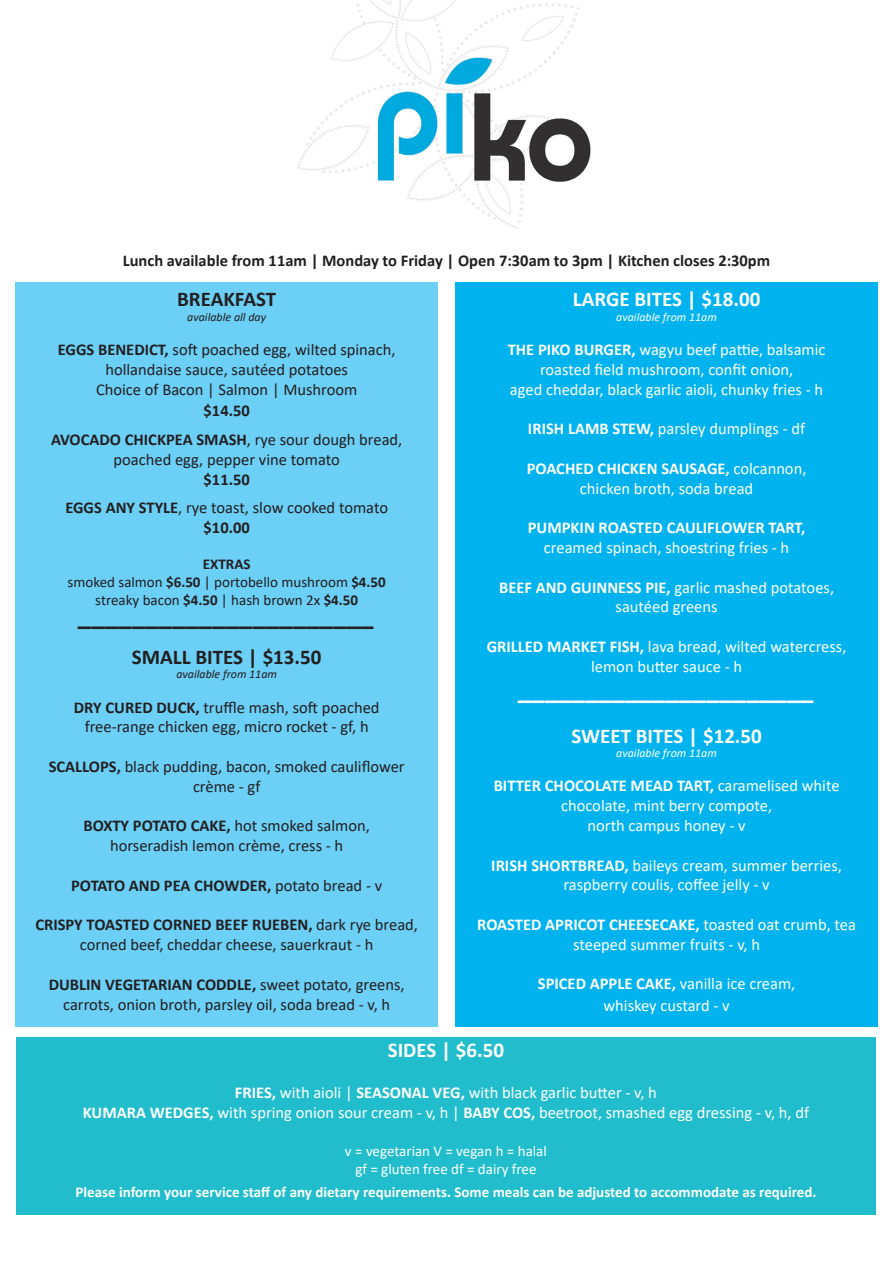
<style>
.page{position:relative;width:893px;height:1263px;background:#fff}
.page>*{position:absolute;margin:0;border:0;box-sizing:border-box;transform-origin:0 0}
.t1{font:700 27px "Calibri";color:#fff}
.t2{font:700 27px "Calibri";color:#231f20}
.t3{font:700 21px "Calibri";color:#fff}
.t4{font:700 21px "Calibri";color:#231f20}
.t5{font:16.5px/19.8px "Calibri";color:#fff;text-align:center}
.t6{font:16.5px/19.8px "Calibri";color:#231f20;text-align:center}
.t7{font:700 16.5px "Calibri";color:#231f20}
.t8{font:700 16.5px "Calibri";color:#fff}
.t9{font:700 15px "Calibri";color:#fff}
.t10{font:15px "Calibri";color:#231f20}
.t11{font:15px "Calibri";color:#fff}
.t12{font:700 15px "Calibri";color:#231f20}
.t13{font:italic 12px "Calibri";color:#fff}
.t14{font:italic 12px "Calibri";color:#231f20}
.s1{font-weight:700}
.s2{font-weight:400}
</style>
<div class="page">
<div style="left:16px;top:1037px;width:860px;height:177px;background:#21bdcc"></div>
<div style="left:455px;top:283px;width:423px;height:744px;background:#00b3ef"></div>
<img style="left:297px;top:0;width:294px;height:229px">
<div style="left:16px;top:283px;width:422px;height:744px;background:#6bcff6"></div>
<p class="t7" style="left:123px;top:249px;width:649px">Lunch available from 11am | Monday to Friday | Open 7:30am to 3pm | Kitchen closes 2:30pm</p>
<p class="t4" style="left:177px;top:284px;width:101px">BREAKFAST</p>
<p class="t14" style="left:187px;top:308px;width:80px">available all day</p>
<p class="t6" style="left:58px;top:339px;width:339px"><span class="s1">EGGS BENEDICT,</span> soft poached egg, wilted spinach,</p>
<p class="t6" style="left:105px;top:359px;width:244px">hollandaise sauce, sautéed potatoes</p>
<p class="t6" style="left:96px;top:379px;width:263px">Choice of Bacon | Salmon | Mushroom</p>
<p class="t7" style="left:204px;top:399px;width:48px">$14.50</p>
<p class="t6" style="left:51px;top:429px;width:353px"><span class="s1">AVOCADO CHICKPEA SMASH</span>, rye sour dough bread, poached egg, pepper vine tomato</p>
<p class="t7" style="left:204px;top:467px;width:48px">$11.50</p>
<p class="t6" style="left:65px;top:498px;width:324px"><span class="s1">EGGS ANY STYLE</span>, rye toast, slow cooked tomato</p>
<p class="t7" style="left:204px;top:516px;width:48px">$10.00</p>
<p class="t12" style="left:203px;top:554px;width:49px">EXTRAS</p>
<p class="t10" style="left:68px;top:572px;width:320px">smoked salmon <span class="s1">$6.50</span> | portobello mushroom <span class="s1">$4.50</span></p>
<p class="t10" style="left:95px;top:590px;width:264px">streaky bacon <span class="s1">$4.50</span> | hash brown 2x <span class="s1">$4.50</span></p>
<p class="t3" style="left:573px;top:284px;width:189px">LARGE BITES | $18.00</p>
<p class="t13" style="left:616px;top:308px;width:102px">available from 11am</p>
<p class="t5" style="left:508px;top:339px;width:319px"><span class="s1">THE PIKO BURGER,</span> wagyu beef pattie, balsamic</p>
<p class="t5" style="left:540px;top:359px;width:255px">roasted field mushroom, confit onion,</p>
<p class="t5" style="left:510px;top:379px;width:315px">aged cheddar, black garlic aioli, chunky fries - h</p>
<p class="t5" style="left:528px;top:418px;width:279px"><span class="s1">IRISH LAMB STEW,</span> parsley dumplings - df</p>
<p class="t8" style="left:527px;top:457px;width:281px">POACHED CHICKEN SAUSAGE, <span class="s2">colcannon,</span></p>
<p class="t5" style="left:580px;top:478px;width:175px">chicken broth, soda bread</p>
<p class="t8" style="left:528px;top:516px;width:279px">PUMPKIN ROASTED CAULIFLOWER TART,</p>
<p class="t5" style="left:544px;top:537px;width:247px">creamed spinach, shoestring fries - h</p>
<p class="t5" style="left:499px;top:577px;width:337px"><span class="s1">BEEF AND GUINNESS PIE,</span> garlic mashed potatoes,</p>
<p class="t5" style="left:616px;top:597px;width:104px">sautéed greens</p>
<p class="t5" style="left:487px;top:636px;width:361px"><span class="s1">GRILLED MARKET FISH,</span> lava bread, wilted watercress,</p>
<p class="t5" style="left:591px;top:656px;width:152px">lemon butter sauce - h</p>
<p class="t2" style="left:78px;top:596px;width:297px">______________________</p>
<p class="t4" style="left:132px;top:642px;width:191px">SMALL BITES | $13.50</p>
<p class="t14" style="left:176px;top:666px;width:102px">available from 11am</p>
<p class="t6" style="left:74px;top:697px;width:307px"><span class="s1">DRY CURED DUCK,</span> truffle mash, soft poached</p>
<p class="t6" style="left:85px;top:717px;width:285px">free-range chicken egg, micro rocket - gf, h</p>
<p class="t6" style="left:49px;top:756px;width:357px"><span class="s1">SCALLOPS,</span> black pudding, bacon, smoked cauliflower crème - gf</p>
<p class="t7" style="left:84px;top:814px;width:288px">BOXTY POTATO CAKE, <span class="s2">hot smoked salmon,</span></p>
<p class="t6" style="left:110px;top:835px;width:235px">horseradish lemon crème, cress - h</p>
<p class="t7" style="left:71px;top:874px;width:313px">POTATO AND PEA CHOWDER, <span class="s2">potato bread - v</span></p>
<p class="t6" style="left:35px;top:915px;width:384px"><span class="s1">CRISPY TOASTED CORNED BEEF RUEBEN,</span> dark rye bread, corned beef, cheddar cheese, sauerkraut - h</p>
<p class="t7" style="left:49px;top:973px;width:357px">DUBLIN VEGETARIAN CODDLE, <span class="s2">sweet potato, greens,</span></p>
<p class="t6" style="left:63px;top:994px;width:329px">carrots, onion broth, parsley oil, soda bread - v, h</p>
<p class="t1" style="left:518px;top:670px;width:297px">______________________</p>
<p class="t3" style="left:571px;top:721px;width:192px">SWEET BITES | $12.50</p>
<p class="t13" style="left:616px;top:745px;width:102px">available from 11am</p>
<p class="t8" style="left:494px;top:774px;width:347px">BITTER CHOCOLATE MEAD TART, <span class="s2">caramelised white</span></p>
<p class="t5" style="left:561px;top:795px;width:213px">chocolate, mint berry compote,</p>
<p class="t5" style="left:588px;top:815px;width:160px">north campus honey - v</p>
<p class="t5" style="left:491px;top:855px;width:352px"><span class="s1">IRISH SHORTBREAD,</span> baileys cream, summer berries,</p>
<p class="t5" style="left:563px;top:875px;width:208px">raspberry coulis, coffee jelly - v</p>
<p class="t5" style="left:477px;top:914px;width:380px"><span class="s1">ROASTED APRICOT CHEESECAKE,</span> toasted oat crumb, tea steeped summer fruits - v, h</p>
<p class="t8" style="left:538px;top:972px;width:259px">SPICED APPLE CAKE, <span class="s2">vanilla ice cream,</span></p>
<p class="t5" style="left:603px;top:995px;width:128px">whiskey custard - v</p>
<p class="t3" style="left:388px;top:1035px;width:118px">SIDES | $6.50</p>
<p class="t5" style="left:235px;top:1082px;width:423px"><span class="s1">FRIES,</span> with aioli | <span class="s1">SEASONAL VEG,</span> with black garlic butter - v, h</p>
<p class="t5" style="left:83px;top:1102px;width:728px"><span class="s1">KUMARA WEDGES,</span> with spring onion sour cream - v, h | <span class="s1">BABY COS,</span> beetroot, smashed egg dressing - v, h, df</p>
<p class="t11" style="left:345px;top:1140px;width:203px">v = vegetarian V = vegan h = halal</p>
<p class="t11" style="left:355px;top:1158px;width:183px">gf = gluten free df = dairy free</p>
<p class="t9" style="left:75px;top:1181px;width:742px">Please inform your service staff of any dietary requirements. Some meals can be adjusted to accommodate as required.</p>
</div>
